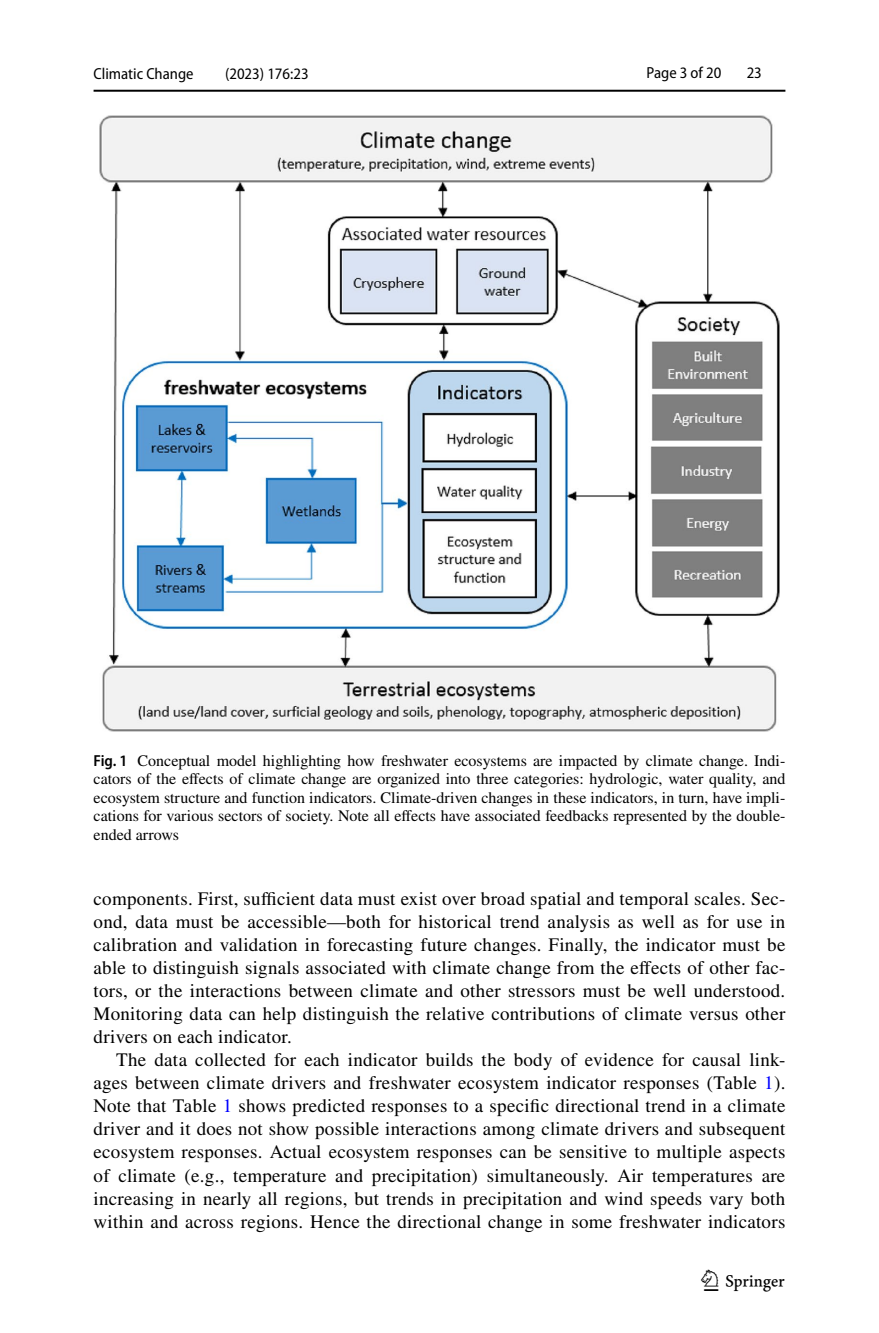
<style>
.page{position:relative;width:879px;height:1333px;background:#fff}
.page>*{position:absolute;margin:0;border:0;box-sizing:border-box;transform-origin:0 0}
.t1{font:30px "Springnew Regular 3";color:#000}
.t2{font:19px/23px "STIX";letter-spacing:.015em;color:#000;text-align:justify}
.t3{font:16px/18.4px "STIX";color:#000;text-align:justify}
.t4{font:semi-condensed 16px "Myriad Pro";color:#000}
.s1{font-family:"Myriad Pro";font-weight:600;font-stretch:semi-condensed}
.s2{color:#00f}
</style>
<div class="page">
<hr style="left:94px;top:90px;width:691px;height:2px;background:#000">
<img style="left:99px;top:116px;width:681px;height:615px">
<p class="t4" style="left:94px;top:65px;width:102px">Climatic Change</p>
<p class="t4" style="left:225px;top:65px;width:85px">(2023) 176:23</p>
<p class="t4" style="left:646px;top:64px;width:76px">Page 3 of 20</p>
<p class="t4" style="left:747px;top:64px;width:17px">23</p>
<p class="t3" style="left:94px;top:752px;width:693px"><span class="s1">Fig. 1</span> Conceptual model highlighting how freshwater ecosystems are impacted by climate change. Indi&shy;cators of the effects of climate change are organized into three categories: hydrologic, water quality, and ecosystem structure and function indicators. Climate-driven changes in these indicators, in turn, have impli&shy;cations for various sectors of society. Note all effects have associated feedbacks represented by the double&shy;ended arrows</p>
<p class="t2" style="left:94px;top:888px;width:693px">components. First, sufficient data must exist over broad spatial and temporal scales. Sec&shy;ond, data must be accessible—both for historical trend analysis as well as for use in calibration and validation in forecasting future changes. Finally, the indicator must be able to distinguish signals associated with climate change from the effects of other fac&shy;tors, or the interactions between climate and other stressors must be well understood.<br>Monitoring data can help distinguish the relative contributions of climate versus other drivers on each indicator.</p>
<p class="t2" style="left:94px;top:1049px;width:693px;text-indent:23px">The data collected for each indicator builds the body of evidence for causal link&shy;ages between climate drivers and freshwater ecosystem indicator responses (Table <span class="s2">1</span>).<br>Note that Table <span class="s2">1</span> shows predicted responses to a specific directional trend in a climate driver and it does not show possible interactions among climate drivers and subsequent ecosystem responses. Actual ecosystem responses can be sensitive to multiple aspects of climate (e.g., temperature and precipitation) simultaneously. Air temperatures are increasing in nearly all regions, but trends in precipitation and wind speeds vary both within and across regions. Hence the directional change in some freshwater indicators</p>
<h1 class="t1" style="left:704px;top:1269px;width:83px">1 3</h1>
</div>
